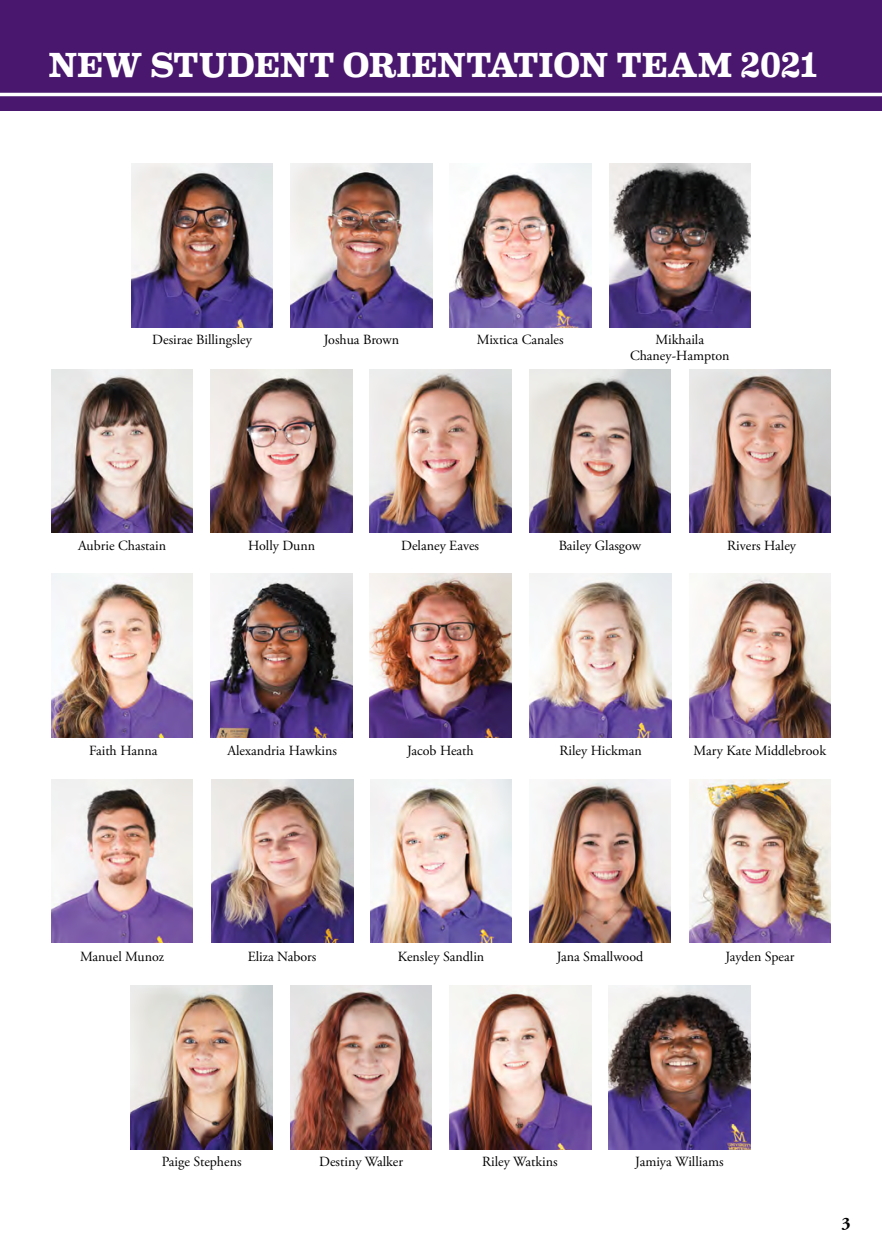
<style>
.page{position:relative;width:882px;height:1260px;background:#fff}
.page>*{position:absolute;margin:0;border:0;box-sizing:border-box;transform-origin:0 0}
.t1{font:700 35px "Eames Century Modern";letter-spacing:-.01em;color:#fff}
.t2{font:700 17.5px "Adobe Garamond Pro";color:#000}
.t3{font:14px/16.1px "Adobe Garamond Pro";color:#000;text-align:center}
</style>
<div class="page">
<div style="left:0;top:0;width:882px;height:110px;background:#49176d"></div>
<hr style="left:0;top:93px;width:882px;height:3px;background:#fff">
<img style="left:131px;top:164px;width:142px;height:163px">
<img style="left:211px;top:779px;width:142px;height:164px">
<img style="left:210px;top:574px;width:142px;height:163px">
<img style="left:529px;top:369px;width:142px;height:164px">
<img style="left:51px;top:369px;width:142px;height:164px">
<img style="left:290px;top:164px;width:142px;height:163px">
<img style="left:529px;top:779px;width:142px;height:164px">
<img style="left:370px;top:574px;width:141px;height:163px">
<img style="left:211px;top:369px;width:141px;height:164px">
<img style="left:450px;top:164px;width:142px;height:163px">
<img style="left:689px;top:779px;width:142px;height:164px">
<img style="left:530px;top:574px;width:142px;height:163px">
<img style="left:370px;top:369px;width:142px;height:164px">
<img style="left:609px;top:164px;width:142px;height:163px">
<img style="left:51px;top:779px;width:142px;height:164px">
<img style="left:51px;top:574px;width:142px;height:163px">
<img style="left:131px;top:986px;width:142px;height:163px">
<img style="left:290px;top:986px;width:142px;height:163px">
<img style="left:449px;top:986px;width:142px;height:163px">
<img style="left:609px;top:986px;width:141px;height:163px">
<img style="left:689px;top:369px;width:142px;height:164px">
<img style="left:689px;top:574px;width:142px;height:163px">
<img style="left:370px;top:779px;width:142px;height:164px">
<h1 class="t1" style="left:49px;top:38px;width:771px">NEW STUDENT ORIENTATION TEAM 2021</h1>
<p class="t3" style="left:152px;top:332px;width:101px">Desirae Billingsley</p>
<p class="t3" style="left:324px;top:332px;width:77px">Joshua Brown</p>
<p class="t3" style="left:477px;top:332px;width:88px">Mixtica Canales</p>
<p class="t3" style="left:630px;top:332px;width:101px">Mikhaila<br>Chaney-Hampton</p>
<p class="t3" style="left:78px;top:538px;width:89px">Aubrie Chastain</p>
<p class="t3" style="left:248px;top:538px;width:69px">Holly Dunn</p>
<p class="t3" style="left:401px;top:538px;width:79px">Delaney Eaves</p>
<p class="t3" style="left:559px;top:538px;width:84px">Bailey Glasgow</p>
<p class="t3" style="left:727px;top:538px;width:70px">Rivers Haley</p>
<p class="t3" style="left:89px;top:743px;width:70px">Faith Hanna</p>
<p class="t3" style="left:227px;top:743px;width:111px">Alexandria Hawkins</p>
<p class="t3" style="left:407px;top:743px;width:68px">Jacob Heath</p>
<p class="t3" style="left:560px;top:743px;width:84px">Riley Hickman</p>
<p class="t3" style="left:694px;top:743px;width:134px">Mary Kate Middlebrook</p>
<p class="t3" style="left:80px;top:949px;width:86px">Manuel Munoz</p>
<p class="t3" style="left:248px;top:949px;width:70px">Eliza Nabors</p>
<p class="t3" style="left:398px;top:949px;width:88px">Kensley Sandlin</p>
<p class="t3" style="left:557px;top:949px;width:88px">Jana Smallwood</p>
<p class="t3" style="left:725px;top:949px;width:71px">Jayden Spear</p>
<p class="t3" style="left:162px;top:1154px;width:81px">Paige Stephens</p>
<p class="t3" style="left:319px;top:1154px;width:85px">Destiny Walker</p>
<p class="t3" style="left:482px;top:1154px;width:77px">Riley Watkins</p>
<p class="t3" style="left:635px;top:1154px;width:90px">Jamiya Williams</p>
<p class="t2" style="left:841px;top:1213px;width:11px">3</p>
</div>
